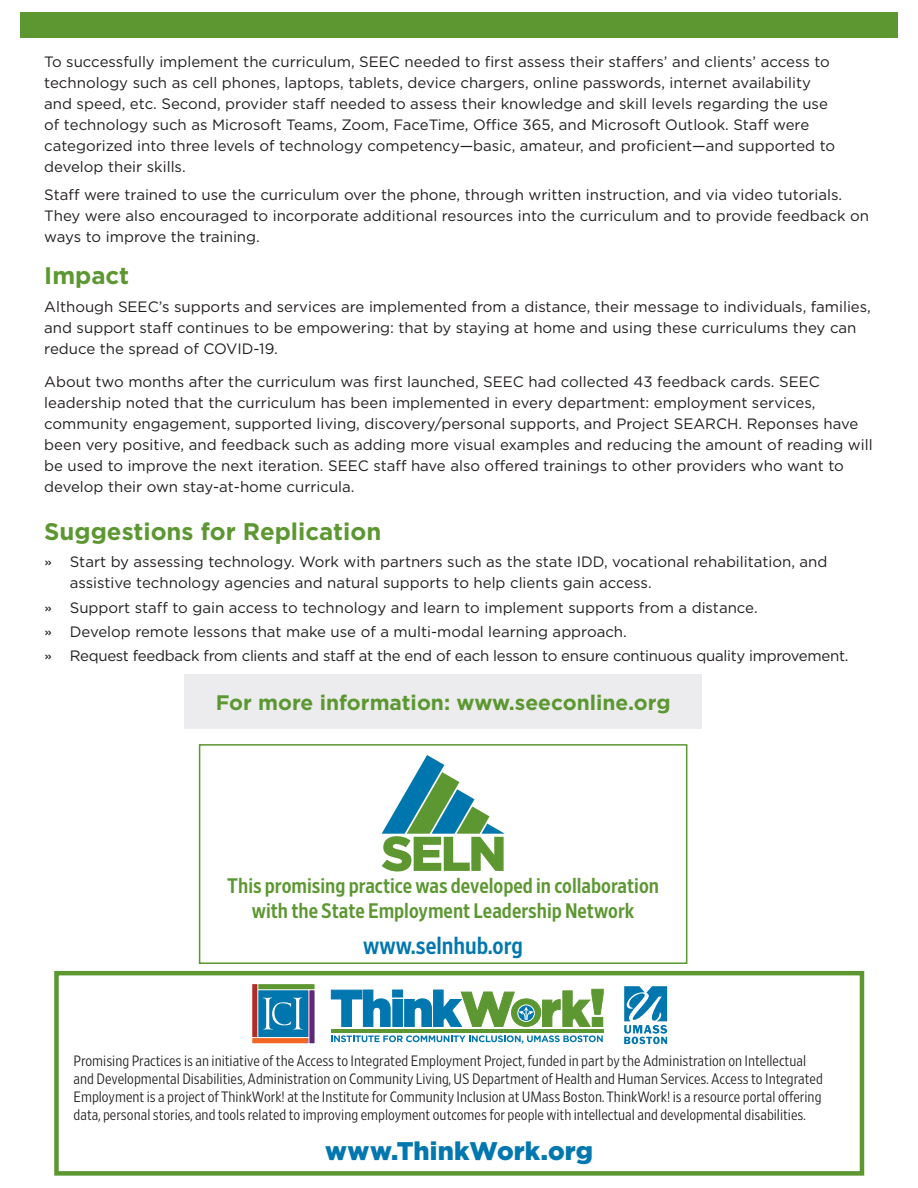
<style>
.page{position:relative;width:918px;height:1188px;background:#fff}
.page>*{position:absolute;margin:0;border:0;box-sizing:border-box;transform-origin:0 0}
.t1{font:900 25.5px "Gotham HTF";letter-spacing:.005em;color:#0077af}
.t2{font:700 24px "Gotham HTF";color:#5c9731}
.table_title{font:24px "Retina Narrow Med";color:#0077af}
.table_title-2{font:21px/25.2px "Retina Narrow Med";color:#5c9731;text-align:center}
.t3{font:700 21px "Gotham HTF";color:#5c9731}
.text{font:15px/21px "Gotham HTF";color:#231f20}
.t4{font:300 15px/18px "Retina Narrow";color:#231f20}
.text-2{font:15px "Gotham HTF";letter-spacing:-.02em;color:#231f20}
.s1{font-family:"Helvetica"}
</style>
<div class="page">
<div style="left:54px;top:971px;width:810px;height:205px;background:#fff;border:4px solid #5c9731"></div>
<div style="left:20px;top:13px;width:878px;height:25px;background:#5c9731"></div>
<svg style="left:252px;top:984px;width:63px;height:60px;background:#568299"></svg>
<svg style="left:331px;top:989px;width:272px;height:38px"></svg>
<svg style="left:331px;top:1035px;width:272px;height:9px"></svg>
<hr style="left:331px;top:1029px;width:272px;height:4px;background:#5c9731">
<svg style="left:624px;top:986px;width:43px;height:58px"></svg>
<div style="left:184px;top:674px;width:518px;height:55px;background:#ececee"></div>
<div style="left:199px;top:744px;width:488px;height:220px;border:2px solid #5c9731"></div>
<svg style="left:382px;top:755px;width:123px;height:116px"></svg>
<p class="text" style="left:44px;top:51px;width:792px">To successfully implement the curriculum, SEEC needed to first assess their staffers’ and clients’ access to technology such as cell phones, laptops, tablets, device chargers, online passwords, internet availability and speed, etc. Second, provider staff needed to assess their knowledge and skill levels regarding the use of technology such as Microsoft Teams, Zoom, FaceTime, Office 365, and Microsoft Outlook. Staff were categorized into three levels of technology competency—basic, amateur, and proficient—and supported to develop their skills.</p>
<p class="text" style="left:44px;top:184px;width:826px">Staff were trained to use the curriculum over the phone, through written instruction, and via video tutorials.<br>They were also encouraged to incorporate additional resources into the curriculum and to provide feedback on ways to improve the training.</p>
<h1 class="t2" style="left:44px;top:262px;width:86px">Impact</h1>
<p class="text" style="left:44px;top:296px;width:828px">Although SEEC’s supports and services are implemented from a distance, their message to individuals, families, and support staff continues to be empowering: that by staying at home and using these curriculums they can reduce the spread of COVID-19.</p>
<p class="text" style="left:44px;top:371px;width:830px">About two months after the curriculum was first launched, SEEC had collected 43 feedback cards. SEEC leadership noted that the curriculum has been implemented in every department: employment services, community engagement, supported living, discovery/personal supports, and Project SEARCH. Reponses have been very positive, and feedback such as adding more visual examples and reducing the amount of reading will be used to improve the next iteration. SEEC staff have also offered trainings to other providers who want to develop their own stay-at-home curricula.</p>
<h1 class="t2" style="left:44px;top:517px;width:339px">Suggestions for Replication</h1>
<p class="text" style="left:70px;top:551px;width:759px;text-indent:-26px"><span class="s1">»</span> Start by assessing technology. Work with partners such as the state IDD, vocational rehabilitation, and assistive technology agencies and natural supports to help clients gain access.</p>
<p class="text" style="left:44px;top:597px;width:715px"><span class="s1">»</span> Support staff to gain access to technology and learn to implement supports from a distance.</p>
<p class="text" style="left:44px;top:621px;width:584px"><span class="s1">»</span> Develop remote lessons that make use of a multi-modal learning approach.</p>
<p class="text-2" style="left:44px;top:647px;width:806px"><span class="s1">»</span> Request feedback from clients and staff at the end of each lesson to ensure continuous quality improvement.</p>
<h1 class="t3" style="left:216px;top:691px;width:456px">For more information: www.seeconline.org</h1>
<p class="table_title-2" style="left:227px;top:873px;width:433px">This promising practice was developed in collaboration with the State Employment Leadership Network</p>
<p class="table_title" style="left:363px;top:930px;width:161px">www.selnhub.org</p>
<p class="t4" style="left:74px;top:1052px;width:751px">Promising Practices is an initiative of the Access to Integrated Employment Project, funded in part by the Administration on Intellectual and Developmental Disabilities, Administration on Community Living, US Department of Health and Human Services. Access to Integrated Employment is a project of ThinkWork! at the Institute for Community Inclusion at UMass Boston. ThinkWork! is a resource portal offering data, personal stories, and tools related to improving employment outcomes for people with intellectual and developmental disabilities.</p>
<h1 class="t1" style="left:325px;top:1136px;width:269px">www.ThinkWork.org</h1>
</div>
